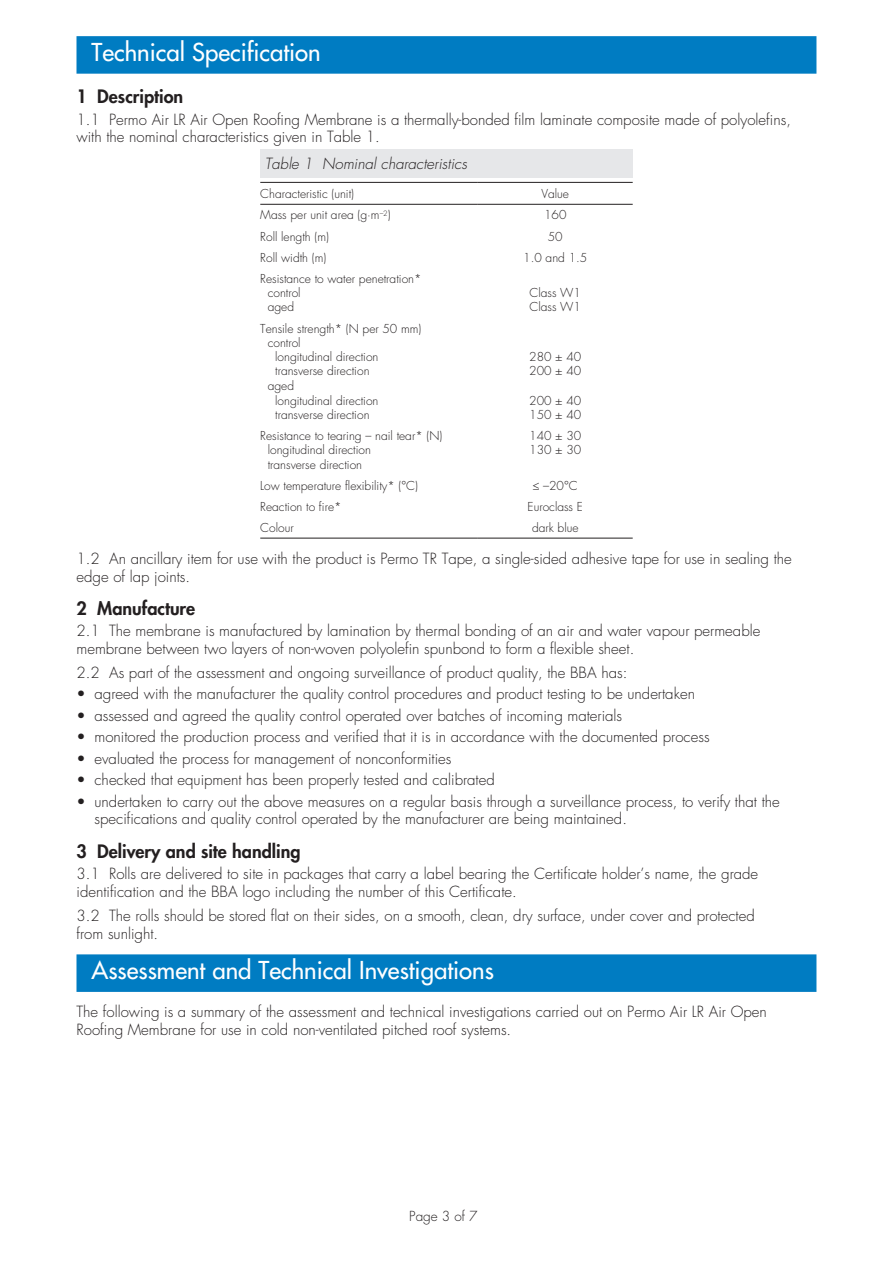
<style>
.page{position:relative;width:893px;height:1263px;background:#fff}
.page>*{position:absolute;margin:0;border:0;box-sizing:border-box;transform-origin:0 0}
.t1{font:24px "Futura";color:#fff}
.t2{font:800 18px "Futura";color:#231f20}
.t3{font:300 15px/17.2px "Futura";color:#231f20}
.t4{font:italic 300 15px "Futura";color:#231f20}
.t5{font:300 13.5px "Futura";color:#231f20}
.t6{font:300 12px/14.2px "Futura";color:#231f20}
</style>
<div class="page">
<div style="left:76px;top:36px;width:740px;height:38px;background:#007cc2"></div>
<div style="left:76px;top:954px;width:740px;height:38px;background:#007cc2"></div>
<div style="left:260px;top:149px;width:373px;height:29px;background:#e6e7e9"></div>
<hr style="left:260px;top:538px;width:218px;height:1px;background:#231f20">
<hr style="left:478px;top:538px;width:155px;height:1px;background:#231f20">
<hr style="left:260px;top:182px;width:218px;height:1px;background:#231f20">
<hr style="left:478px;top:182px;width:155px;height:1px;background:#231f20">
<hr style="left:260px;top:204px;width:218px;height:1px;background:#231f20">
<hr style="left:478px;top:204px;width:155px;height:1px;background:#231f20">
<h1 class="t1" style="left:92px;top:37px;width:231px">Technical Specification</h1>
<p class="t2" style="left:76px;top:85px;width:108px">1 Description</p>
<p class="t3" style="left:76px;top:111px;width:716px">1.1 Permo Air LR Air Open Roofing Membrane is a thermally-bonded film laminate composite made of polyolefins, with the nominal characteristics given in Table 1.</p>
<p class="t4" style="left:265px;top:155px;width:204px">Table 1 Nominal characteristics</p>
<p class="t6" style="left:260px;top:187px;width:95px">Characteristic (unit)</p>
<p class="t6" style="left:541px;top:187px;width:29px">Value</p>
<p class="t6" style="left:260px;top:208px;width:132px">Mass per unit area (g·m<sup>–2</sup>)</p>
<p class="t6" style="left:544px;top:208px;width:24px">160</p>
<p class="t6" style="left:260px;top:229px;width:70px">Roll length (m)</p>
<p class="t6" style="left:548px;top:229px;width:16px">50</p>
<p class="t6" style="left:260px;top:251px;width:68px">Roll width (m)</p>
<p class="t6" style="left:523px;top:251px;width:65px">1.0 and 1.5</p>
<p class="t6" style="left:268px;top:272px;width:155px;text-indent:-7px">Resistance to water penetration* control<br>aged</p>
<p class="t6" style="left:530px;top:286px;width:53px">Class W1<br>Class W1</p>
<p class="t6" style="left:260px;top:321px;width:163px">Tensile strength* (N per 50 mm)</p>
<p class="t6" style="left:268px;top:336px;width:34px">control</p>
<p class="t6" style="left:275px;top:350px;width:105px">longitudinal direction</p>
<p class="t6" style="left:275px;top:364px;width:96px">transverse direction</p>
<p class="t6" style="left:275px;top:379px;width:105px;text-indent:-7px">aged<br>longitudinal direction transverse direction</p>
<p class="t6" style="left:529px;top:350px;width:54px">280 ± 40<br>200 ± 40</p>
<p class="t6" style="left:529px;top:394px;width:54px">200 ± 40<br>150 ± 40</p>
<p class="t6" style="left:268px;top:429px;width:176px;text-indent:-7px">Resistance to tearing – nail tear* (N) longitudinal direction<br>transverse direction</p>
<p class="t6" style="left:529px;top:429px;width:54px">140 ± 30<br>130 ± 30</p>
<p class="t6" style="left:260px;top:479px;width:159px">Low temperature flexibility* (°C)</p>
<p class="t6" style="left:533px;top:479px;width:46px">≤ –20°C</p>
<p class="t6" style="left:260px;top:500px;width:83px">Reaction to fire*</p>
<p class="t6" style="left:528px;top:500px;width:57px">Euroclass E</p>
<p class="t6" style="left:260px;top:521px;width:35px">Colour</p>
<p class="t6" style="left:532px;top:521px;width:48px">dark blue</p>
<p class="t3" style="left:76px;top:551px;width:717px">1.2 An ancillary item for use with the product is Permo TR Tape, a single-sided adhesive tape for use in sealing the edge of lap joints.</p>
<p class="t2" style="left:76px;top:596px;width:120px">2 Manufacture</p>
<p class="t3" style="left:76px;top:623px;width:685px">2.1 The membrane is manufactured by lamination by thermal bonding of an air and water vapour permeable membrane between two layers of non-woven polyolefin spunbond to form a flexible sheet.</p>
<p class="t3" style="left:76px;top:664px;width:552px">2.2 As part of the assessment and ongoing surveillance of product quality, the BBA has:</p>
<p class="t3" style="left:76px;top:686px;width:620px">• agreed with the manufacturer the quality control procedures and product testing to be undertaken</p>
<p class="t3" style="left:76px;top:707px;width:547px">• assessed and agreed the quality control operated over batches of incoming materials</p>
<p class="t3" style="left:76px;top:729px;width:635px">• monitored the production process and verified that it is in accordance with the documented process</p>
<p class="t3" style="left:76px;top:750px;width:376px">• evaluated the process for management of nonconformities</p>
<p class="t3" style="left:76px;top:771px;width:420px">• checked that equipment has been properly tested and calibrated</p>
<p class="t3" style="left:94px;top:793px;width:687px;text-indent:-18px">• undertaken to carry out the above measures on a regular basis through a surveillance process, to verify that the specifications and quality control operated by the manufacturer are being maintained.</p>
<p class="t2" style="left:76px;top:839px;width:226px">3 Delivery and site handling</p>
<p class="t3" style="left:76px;top:866px;width:683px">3.1 Rolls are delivered to site in packages that carry a label bearing the Certificate holder’s name, the grade identification and the BBA logo including the number of this Certificate.</p>
<p class="t3" style="left:76px;top:908px;width:680px">3.2 The rolls should be stored flat on their sides, on a smooth, clean, dry surface, under cover and protected from sunlight.</p>
<h1 class="t1" style="left:92px;top:955px;width:404px">Assessment and Technical Investigations</h1>
<p class="t3" style="left:76px;top:1004px;width:692px">The following is a summary of the assessment and technical investigations carried out on Permo Air LR Air Open<br>Roofing Membrane for use in cold non-ventilated pitched roof systems.</p>
<p class="t5" style="left:409px;top:1208px;width:70px">Page 3 of 7</p>
</div>
